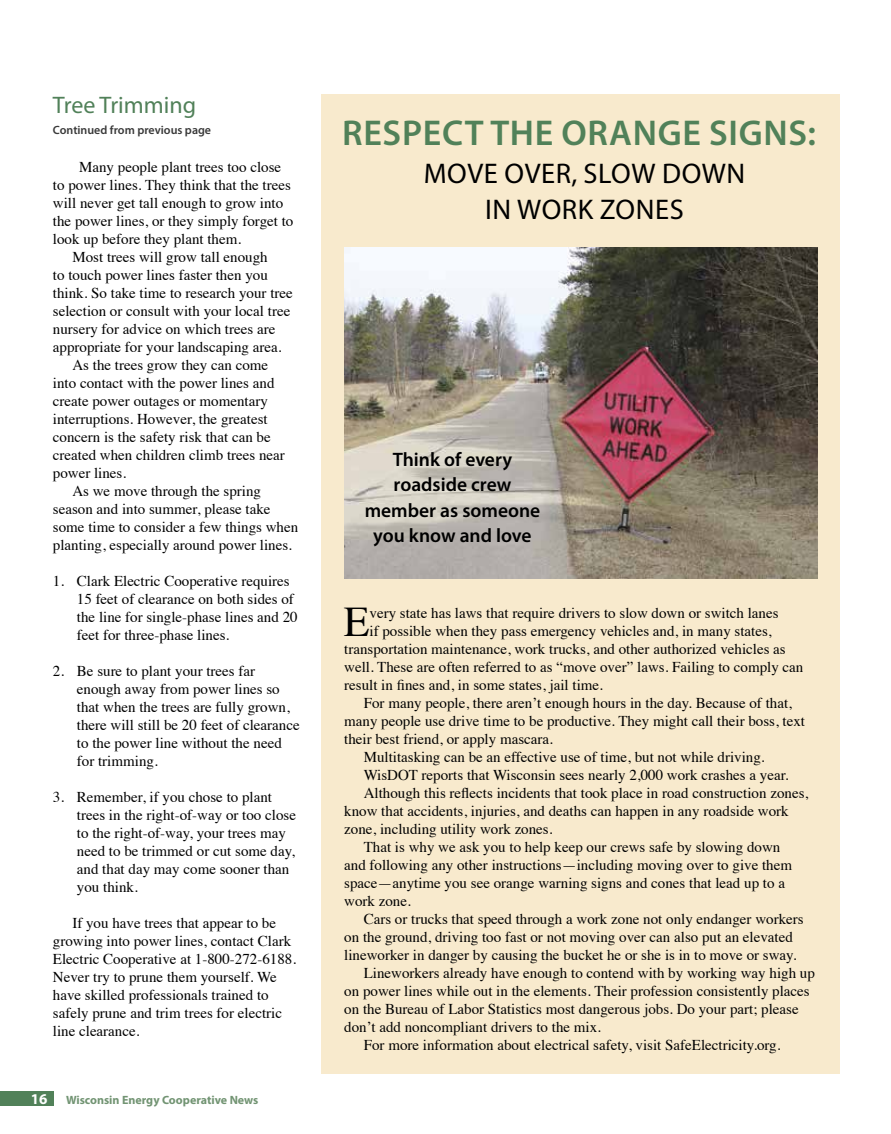
<style>
.page{position:relative;width:891px;height:1134px;background:#fff}
.page>*{position:absolute;margin:0;border:0;box-sizing:border-box;transform-origin:0 0}
.t1{font:42.15px "Times";color:#000}
.t2{font:600 36px "Myriad Pro";letter-spacing:.02em;color:#518159}
.t3{font:28.5px/36px "Myriad Pro";letter-spacing:.02em;color:#000;text-align:center}
.t4{font:24px "Myriad Pro";color:#518159}
.t5{font:600 19.5px/25.5px "Myriad Pro";color:#000;text-align:center}
.t6{font:15px/18px "Times";color:#000}
.t7{font:700 12px "Myriad Pro";color:#729473}
.t8{font:600 12px "Myriad Pro";color:#393939}
.s1{font-size:15px;color:#fff}
</style>
<div class="page">
<div style="left:321px;top:94px;width:519px;height:980px;background:#f8eacd"></div>
<div style="left:0;top:1091px;width:54px;height:14px;background:#518159"></div>
<img style="left:344px;top:247px;width:473px;height:331px">
<h3 class="t4" style="left:53px;top:90px;width:145px">Tree Trimming</h3>
<p class="t8" style="left:53px;top:122px;width:160px">Continued from previous page</p>
<p class="t6" style="left:79px;top:156px;width:204px">Many people plant trees too close</p>
<p class="t6" style="left:53px;top:174px;width:240px">to power lines. They think that the trees</p>
<p class="t6" style="left:53px;top:192px;width:232px">will never get tall enough to grow into</p>
<p class="t6" style="left:53px;top:210px;width:242px">the power lines, or they simply forget to</p>
<p class="t6" style="left:53px;top:228px;width:190px">look up before they plant them.</p>
<p class="t6" style="left:72px;top:246px;width:197px">Most trees will grow tall enough</p>
<p class="t6" style="left:53px;top:264px;width:216px">to touch power lines faster then you</p>
<p class="t6" style="left:53px;top:282px;width:241px">think. So take time to research your tree</p>
<p class="t6" style="left:53px;top:300px;width:239px">selection or consult with your local tree</p>
<p class="t6" style="left:53px;top:318px;width:224px">nursery for advice on which trees are</p>
<p class="t6" style="left:53px;top:336px;width:230px">appropriate for your landscaping area.</p>
<p class="t6" style="left:72px;top:354px;width:197px">As the trees grow they can come</p>
<p class="t6" style="left:53px;top:372px;width:223px">into contact with the power lines and</p>
<p class="t6" style="left:53px;top:390px;width:216px">create power outages or momentary</p>
<p class="t6" style="left:53px;top:408px;width:216px">interruptions. However, the greatest</p>
<p class="t6" style="left:53px;top:426px;width:219px">concern is the safety risk that can be</p>
<p class="t6" style="left:53px;top:444px;width:234px">created when children climb trees near</p>
<p class="t6" style="left:53px;top:462px;width:75px">power lines.</p>
<p class="t6" style="left:72px;top:480px;width:190px">As we move through the spring</p>
<p class="t6" style="left:53px;top:498px;width:219px">season and into summer, please take</p>
<p class="t6" style="left:53px;top:516px;width:247px">some time to consider a few things when</p>
<p class="t6" style="left:53px;top:534px;width:241px">planting, especially around power lines.</p>
<p class="t6" style="left:77px;top:570px;width:222px;text-indent:-24px">1. Clark Electric Cooperative requires 15 feet of clearance on both sides of the line for single-phase lines and 20 feet for three-phase lines.</p>
<p class="t6" style="left:77px;top:660px;width:224px;text-indent:-24px">2. Be sure to plant your trees far enough away from power lines so that when the trees are fully grown, there will still be 20 feet of clearance to the power line without the need for trimming.</p>
<p class="t6" style="left:77px;top:786px;width:221px;text-indent:-24px">3. Remember, if you chose to plant trees in the right-of-way or too close to the right-of-way, your trees may need to be trimmed or cut some day, and that day may come sooner than you think.</p>
<p class="t6" style="left:53px;top:912px;width:245px;text-indent:20px">If you have trees that appear to be growing into power lines, contact Clark Electric Cooperative at 1-800-272-6188.<br>Never try to prune them yourself. We have skilled professionals trained to safely prune and trim trees for electric line clearance.</p>
<p class="t7" style="left:31px;top:1092px;width:229px"><span class="s1">16</span> Wisconsin Energy Cooperative News</p>
<h2 class="t2" style="left:342px;top:110px;width:475px">RESPECT THE ORANGE SIGNS:</h2>
<h3 class="t3" style="left:424px;top:155px;width:323px">MOVE OVER, SLOW DOWN<br>IN WORK ZONES</h3>
<h3 class="t5" style="left:365px;top:446px;width:177px">Think of every roadside crew member as someone you know and love</h3>
<h1 class="t1" style="left:344px;top:582px;width:27px">E</h1>
<p class="t6" style="left:370px;top:602px;width:411px">very state has laws that require drivers to slow down or switch lanes</p>
<p class="t6" style="left:370px;top:620px;width:404px">if possible when they pass emergency vehicles and, in many states,</p>
<p class="t6" style="left:344px;top:638px;width:443px">transportation maintenance, work trucks, and other authorized vehicles as</p>
<p class="t6" style="left:344px;top:656px;width:461px">well. These are often referred to as “move over” laws. Failing to comply can</p>
<p class="t6" style="left:344px;top:674px;width:260px">result in fines and, in some states, jail time.</p>
<p class="t6" style="left:364px;top:692px;width:430px">For many people, there aren’t enough hours in the day. Because of that,</p>
<p class="t6" style="left:344px;top:710px;width:462px">many people use drive time to be productive. They might call their boss, text</p>
<p class="t6" style="left:344px;top:728px;width:210px">their best friend, or apply mascara.</p>
<p class="t6" style="left:364px;top:746px;width:402px">Multitasking can be an effective use of time, but not while driving.</p>
<p class="t6" style="left:364px;top:764px;width:426px">WisDOT reports that Wisconsin sees nearly 2,000 work crashes a year.</p>
<p class="t6" style="left:364px;top:782px;width:446px">Although this reflects incidents that took place in road construction zones,</p>
<p class="t6" style="left:344px;top:800px;width:446px">know that accidents, injuries, and deaths can happen in any roadside work</p>
<p class="t6" style="left:344px;top:818px;width:210px">zone, including utility work zones.</p>
<p class="t6" style="left:364px;top:836px;width:418px">That is why we ask you to help keep our crews safe by slowing down</p>
<p class="t6" style="left:344px;top:854px;width:449px">and following any other instructions—including moving over to give them</p>
<p class="t6" style="left:344px;top:872px;width:442px">space—anytime you see orange warning signs and cones that lead up to a</p>
<p class="t6" style="left:344px;top:890px;width:68px">work zone.</p>
<p class="t6" style="left:364px;top:908px;width:441px">Cars or trucks that speed through a work zone not only endanger workers</p>
<p class="t6" style="left:344px;top:926px;width:450px">on the ground, driving too fast or not moving over can also put an elevated</p>
<p class="t6" style="left:344px;top:944px;width:454px">lineworker in danger by causing the bucket he or she is in to move or sway.</p>
<p class="t6" style="left:364px;top:962px;width:453px">Lineworkers already have enough to contend with by working way high up</p>
<p class="t6" style="left:344px;top:980px;width:467px">on power lines while out in the elements. Their profession consistently places</p>
<p class="t6" style="left:344px;top:998px;width:456px">on the Bureau of Labor Statistics most dangerous jobs. Do your part; please</p>
<p class="t6" style="left:344px;top:1016px;width:258px">don’t add noncompliant drivers to the mix.</p>
<p class="t6" style="left:364px;top:1034px;width:418px">For more information about electrical safety, visit SafeElectricity.org.</p>
</div>
